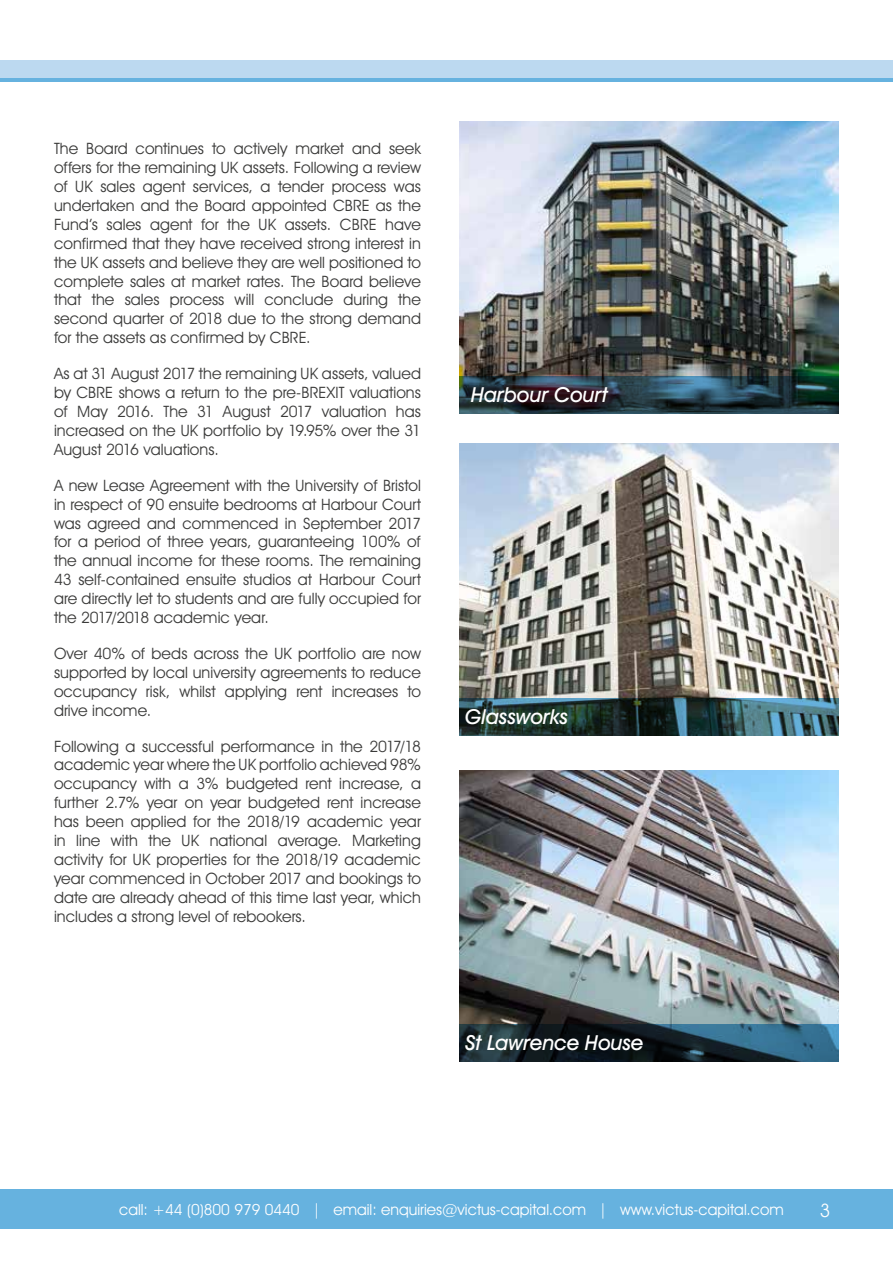
<style>
.page{position:relative;width:893px;height:1263px;background:#fff}
.page>*{position:absolute;margin:0;border:0;box-sizing:border-box;transform-origin:0 0}
.t1{font:italic 500 20.85px "Avant Garde IT Cby BT";letter-spacing:-.005em;color:#fff}
.t2{font:18.6px "Avant Garde IT Cby BT";color:#fff}
.t3{font:15.75px/18.9px "Avant Garde IT Cby BT";letter-spacing:.005em;color:#3b3b3a;text-align:justify}
.t4{font:15.45px "Avant Garde IT Cby BT";color:#fff}
</style>
<div class="page">
<div style="left:0;top:1189px;width:893px;height:40px;background:#66b2df"></div>
<div style="left:0;top:77px;width:893px;height:5px;background:#66b2df"></div>
<div style="left:0;top:60px;width:893px;height:17px;background:#bcd9f0"></div>
<img style="left:459px;top:122px;width:380px;height:254px">
<svg style="left:459px;top:376px;width:380px;height:38px;background:#273b45"></svg>
<img style="left:459px;top:444px;width:380px;height:254px">
<img style="left:459px;top:770px;width:380px;height:254px">
<svg style="left:459px;top:698px;width:380px;height:38px;background:#2c4a4e"></svg>
<svg style="left:459px;top:1024px;width:380px;height:38px;background:#1d3644"></svg>
<p class="t3" style="left:54px;top:139px;width:368px">The Board continues to actively market and seek offers for the remaining UK assets. Following a review of UK sales agent services, a tender process was undertaken and the Board appointed CBRE as the Fund’s sales agent for the UK assets. CBRE have confirmed that they have received strong interest in the UK assets and believe they are well positioned to complete sales at market rates. The Board believe that the sales process will conclude during the second quarter of 2018 due to the strong demand for the assets as confirmed by CBRE.</p>
<p class="t3" style="left:54px;top:364px;width:368px">As at 31 August 2017 the remaining UK assets, valued by CBRE shows a return to the pre-BREXIT valuations of May 2016. The 31 August 2017 valuation has increased on the UK portfolio by 19.95% over the 31<br>August 2016 valuations.</p>
<p class="t3" style="left:54px;top:475px;width:368px">A new Lease Agreement with the University of Bristol in respect of 90 ensuite bedrooms at Harbour Court was agreed and commenced in September 2017 for a period of three years, guaranteeing 100% of the annual income for these rooms. The remaining 43 self-contained ensuite studios at Harbour Court are directly let to students and are fully occupied for the 2017/2018 academic year.</p>
<p class="t3" style="left:54px;top:644px;width:368px">Over 40% of beds across the UK portfolio are now supported by local university agreements to reduce occupancy risk, whilst applying rent increases to drive income.</p>
<p class="t3" style="left:54px;top:736px;width:368px">Following a successful performance in the 2017/18 academic year where the UK portfolio achieved 98% occupancy with a 3% budgeted rent increase, a further 2.7% year on year budgeted rent increase has been applied for the 2018/19 academic year in line with the UK national average. Marketing activity for UK properties for the 2018/19 academic year commenced in October 2017 and bookings to date are already ahead of this time last year, which includes a strong level of rebookers.</p>
<h1 class="t1" style="left:471px;top:382px;width:138px">Harbour Court</h1>
<h1 class="t1" style="left:465px;top:704px;width:104px">Glassworks</h1>
<h1 class="t1" style="left:465px;top:1030px;width:180px">St Lawrence House</h1>
<p class="t4" style="left:119px;top:1200px;width:666px">call: +44 (0)800 979 0440 | email: enquiries@victus-capital.com | www.victus-capital.com</p>
<p class="t2" style="left:820px;top:1199px;width:12px">3</p>
</div>
